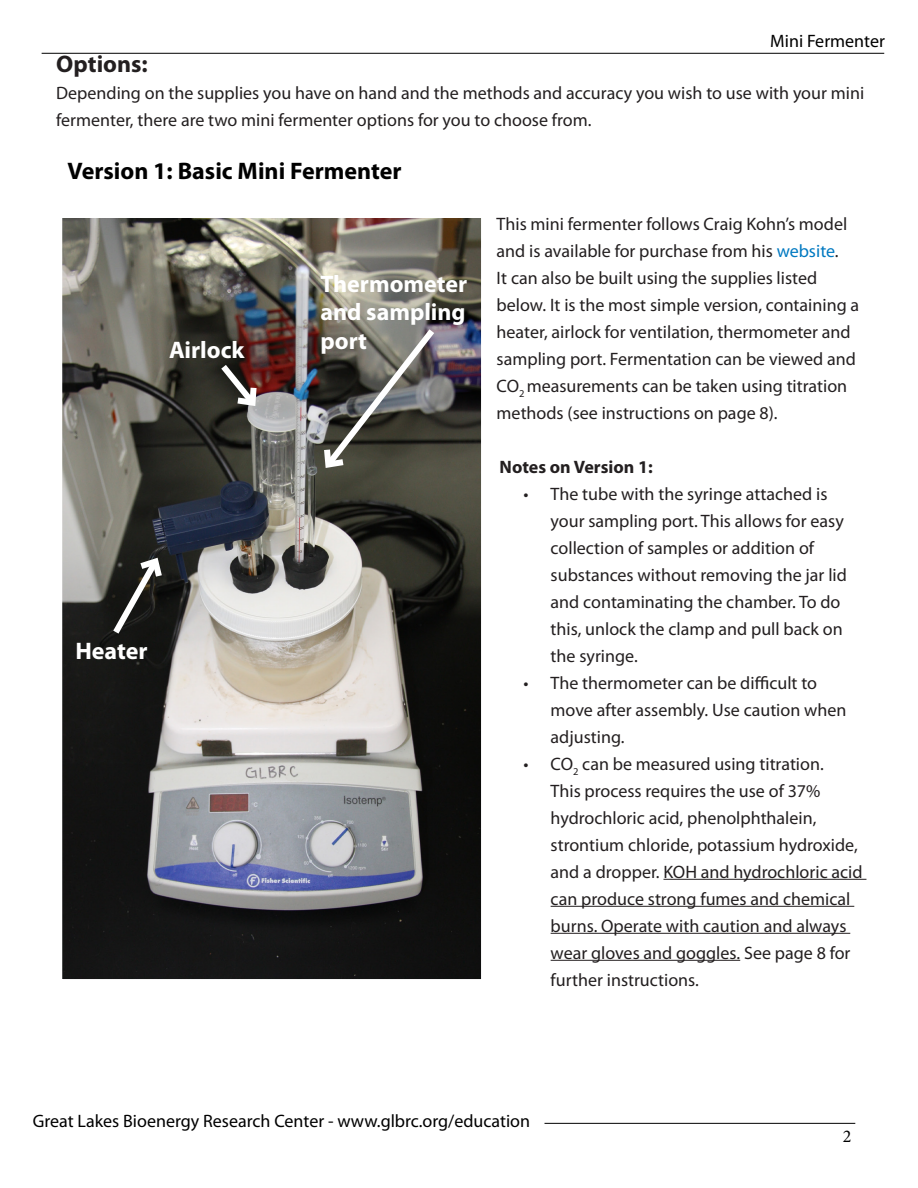
<style>
.page{position:relative;width:918px;height:1188px;background:#fff}
.page>*{position:absolute;margin:0;border:0;box-sizing:border-box;transform-origin:0 0}
.t1{font:700 24px/28.8px "Myriad Pro";color:#fff;text-align:justify}
.t2{font:700 24px "Myriad Pro";color:#000}
.t3{font:700 24px "Myriad Pro";color:#231f20}
.t4{font:18px/27px "Myriad Pro";color:#231f20}
.t5{font:18px "Myriad Pro";color:#000}
.t6{font:700 18px "Myriad Pro";color:#231f20}
.t7{font:18px "Minion Pro";color:#000}
.s1{color:#0079c1}
</style>
<div class="page">
<hr style="left:545px;top:1123px;width:310px;height:1px;background:#000">
<hr style="left:42px;top:53px;width:842px;height:1px;background:#000">
<img style="left:63px;top:219px;width:417px;height:759px">
<div style="left:56px;top:206px;width:431px;height:779px;border:6px solid #fff"></div>
<hr style="left:663px;top:879px;width:203px;height:1px;background:#231f20">
<hr style="left:551px;top:906px;width:303px;height:1px;background:#231f20">
<hr style="left:551px;top:933px;width:299px;height:1px;background:#231f20">
<hr style="left:551px;top:960px;width:189px;height:1px;background:#231f20">
<svg style="left:108px;top:553px;width:58px;height:87px"></svg>
<svg style="left:215px;top:358px;width:46px;height:53px"></svg>
<svg style="left:320px;top:323px;width:120px;height:150px"></svg>
<p class="t5" style="left:770px;top:30px;width:116px">Mini Fermenter</p>
<h1 class="t3" style="left:56px;top:48px;width:93px">Options:</h1>
<p class="t4" style="left:56px;top:79px;width:809px">Depending on the supplies you have on hand and the methods and accuracy you wish to use with your mini fermenter, there are two mini fermenter options for you to choose from.</p>
<h1 class="t2" style="left:68px;top:155px;width:336px">Version 1: Basic Mini Fermenter</h1>
<h1 class="t1" style="left:169px;top:335px;width:77px">Airlock</h1>
<h1 class="t1" style="left:320px;top:268px;width:148px">Thermometer and sampling port</h1>
<h1 class="t1" style="left:75px;top:636px;width:74px">Heater</h1>
<p class="t4" style="left:497px;top:210px;width:364px">This mini fermenter follows Craig Kohn’s model and is available for purchase from his <span class="s1">website</span>.<br>It can also be built using the supplies listed below. It is the most simple version, containing a heater, airlock for ventilation, thermometer and sampling port. Fermentation can be viewed and CO<sub>2</sub> measurements can be taken using titration methods (see instructions on page 8).</p>
<p class="t6" style="left:500px;top:455px;width:155px">Notes on Version 1:</p>
<p class="t4" style="left:551px;top:480px;width:298px;text-indent:-27px">• The tube with the syringe attached is your sampling port. This allows for easy collection of samples or addition of substances without removing the jar lid and contaminating the chamber. To do this, unlock the clamp and pull back on the syringe.</p>
<p class="t4" style="left:551px;top:669px;width:297px;text-indent:-27px">• The thermometer can be difficult to move after assembly. Use caution when adjusting.</p>
<p class="t4" style="left:551px;top:750px;width:314px;text-indent:-27px">• CO<sub>2</sub> can be measured using titration.<br>This process requires the use of 37% hydrochloric acid, phenolphthalein, strontium chloride, potassium hydroxide, and a dropper. KOH and hydrochloric acid can produce strong fumes and chemical burns. Operate with caution and always wear gloves and goggles. See page 8 for further instructions.</p>
<p class="t5" style="left:33px;top:1110px;width:499px">Great Lakes Bioenergy Research Center - www.glbrc.org/education</p>
<p class="t7" style="left:843px;top:1124px;width:10px">2</p>
</div>
